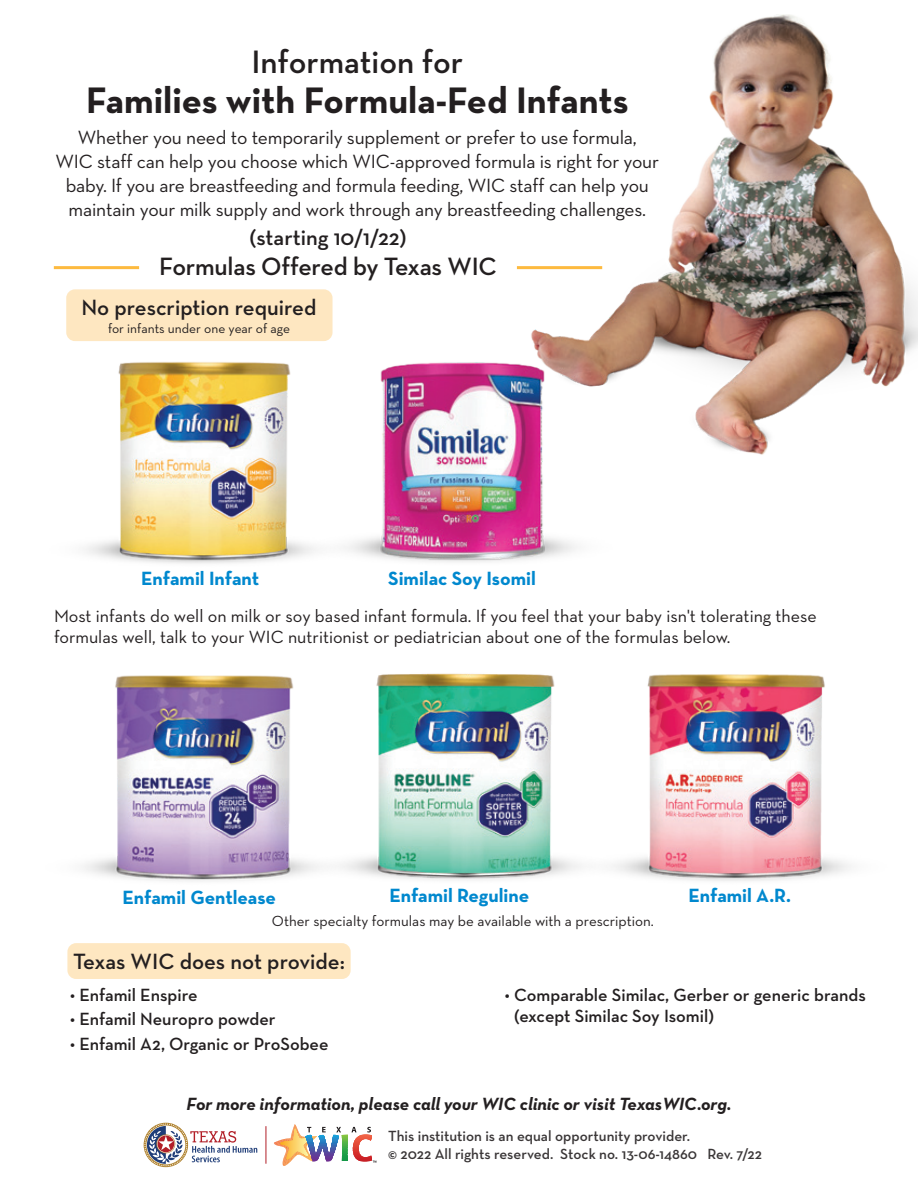
<style>
.page{position:relative;width:918px;height:1188px;background:#fff}
.page>*{position:absolute;margin:0;border:0;box-sizing:border-box;transform-origin:0 0}
.t1{font:700 37.5px "Neutraface Text";color:#231f20}
.t2{font:600 33px "Neutraface Text";letter-spacing:-.005em;color:#231f20}
.t3{font:600 25.5px "Neutraface Text";letter-spacing:-.01em;color:#231f20}
.t4{font:600 22.5px "Neutraface Text";color:#231f20}
.t5{font:19.5px/24px "Neutraface Text";letter-spacing:-.01em;color:#231f20;text-align:center}
.t6{font:700 19.5px "Neutraface Text";color:#0088ce}
.t7{font:18px/21px "Neutraface Text";color:#231f20}
.t8{font:600 18px/21px "Neutraface Text";color:#231f20}
.t9{font:18px "Neutraface Text Bold Italic Alt";color:#231f20}
.t10{font:600 15px/18px "Neutraface Text";color:#231f20}
.t11{font:15px "Neutraface Text";color:#231f20}
.t12{font:13.5px "Neutraface Text";color:#231f20}
</style>
<div class="page">
<img style="left:516px;top:14px;width:402px;height:441px">
<div style="left:67px;top:943px;width:284px;height:36px;background:#fee7c1;border-radius:9px"></div>
<hr style="left:54px;top:266px;width:85px;height:3px;background:#fdba3f">
<hr style="left:517px;top:266px;width:85px;height:3px;background:#fdba3f">
<div style="left:66px;top:289px;width:267px;height:52px;background:#fee7c1;border-radius:9px"></div>
<img style="left:326px;top:290px;width:336px;height:272px">
<img style="left:85px;top:356px;width:315px;height:208px">
<img style="left:83px;top:675px;width:174px;height:206px">
<img style="left:257px;top:673px;width:271px;height:306px">
<img style="left:528px;top:674px;width:323px;height:207px">
<svg style="left:144px;top:1123px;width:113px;height:44px"></svg>
<hr style="left:266px;top:1126px;width:1px;height:38px;background:#b21f28">
<svg style="left:274px;top:1124px;width:52px;height:42px"></svg>
<hr style="left:306px;top:1161px;width:33px;height:1px;background:#6f2f91">
<hr style="left:306px;top:1160px;width:33px;height:1px;background:#6e2f91">
<hr style="left:306px;top:1159px;width:33px;height:1px;background:#6b3193">
<hr style="left:306px;top:1158px;width:33px;height:1px;background:#693494">
<hr style="left:306px;top:1157px;width:33px;height:1px;background:#663796">
<hr style="left:306px;top:1156px;width:33px;height:1px;background:#643a97">
<hr style="left:306px;top:1155px;width:33px;height:1px;background:#613d98">
<hr style="left:306px;top:1154px;width:33px;height:1px;background:#5c429a">
<hr style="left:306px;top:1153px;width:33px;height:1px;background:#59469c">
<hr style="left:306px;top:1152px;width:33px;height:1px;background:#554b9f">
<hr style="left:306px;top:1151px;width:33px;height:1px;background:#504fa1">
<hr style="left:306px;top:1150px;width:33px;height:1px;background:#4c54a4">
<hr style="left:306px;top:1149px;width:33px;height:1px;background:#4659a7">
<hr style="left:306px;top:1148px;width:33px;height:1px;background:#425daa">
<hr style="left:306px;top:1147px;width:33px;height:1px;background:#4062ae">
<hr style="left:306px;top:1146px;width:33px;height:1px;background:#3a67b1">
<hr style="left:306px;top:1145px;width:33px;height:1px;background:#2d6cb5">
<hr style="left:306px;top:1144px;width:33px;height:1px;background:#3071b9">
<hr style="left:306px;top:1143px;width:33px;height:1px;background:#2677bd">
<hr style="left:306px;top:1142px;width:33px;height:1px;background:#237cc0">
<hr style="left:306px;top:1141px;width:33px;height:1px;background:#2882c5">
<hr style="left:306px;top:1140px;width:33px;height:1px;background:#2787c8">
<hr style="left:306px;top:1139px;width:33px;height:1px;background:#218ecd">
<hr style="left:306px;top:1138px;width:33px;height:1px;background:#2193d2">
<hr style="left:306px;top:1137px;width:33px;height:1px;background:#1a99d6">
<hr style="left:306px;top:1136px;width:33px;height:1px;background:#17a0da">
<hr style="left:306px;top:1135px;width:33px;height:1px;background:#16a4de">
<svg style="left:336px;top:1127px;width:40px;height:36px"></svg>
<p class="t2" style="left:252px;top:41px;width:213px">Information for</p>
<p class="t1" style="left:86px;top:76px;width:544px">Families with Formula-Fed Infants</p>
<p class="t5" style="left:56px;top:125px;width:605px">Whether you need to temporarily supplement or prefer to use formula,<br>WIC staff can help you choose which WIC-approved formula is right for your baby. If you are breastfeeding and formula feeding, WIC staff can help you maintain your milk supply and work through any breastfeeding challenges.</p>
<p class="t4" style="left:250px;top:223px;width:159px">(starting 10/1/22)</p>
<p class="t3" style="left:159px;top:250px;width:339px">Formulas Offered by Texas WIC</p>
<p class="t4" style="left:82px;top:293px;width:236px">No prescription required</p>
<p class="t12" style="left:108px;top:320px;width:184px">for infants under one year of age</p>
<p class="t6" style="left:141px;top:566px;width:120px">Enfamil Infant</p>
<p class="t6" style="left:388px;top:566px;width:149px">Similac Soy Isomil</p>
<p class="t7" style="left:54px;top:605px;width:764px">Most infants do well on milk or soy based infant formula. If you feel that your baby isn't tolerating these formulas well, talk to your WIC nutritionist or pediatrician about one of the formulas below.</p>
<p class="t6" style="left:123px;top:885px;width:155px">Enfamil Gentlease</p>
<p class="t6" style="left:389px;top:883px;width:141px">Enfamil Reguline</p>
<p class="t6" style="left:689px;top:883px;width:104px">Enfamil A.R.</p>
<p class="t11" style="left:272px;top:911px;width:384px">Other specialty formulas may be available with a prescription.</p>
<p class="t4" style="left:73px;top:947px;width:273px">Texas WIC does not provide:</p>
<p class="t8" style="left:70px;top:984px;width:129px">• Enfamil Enspire</p>
<p class="t8" style="left:70px;top:1009px;width:207px">• Enfamil Neuropro powder</p>
<p class="t8" style="left:70px;top:1033px;width:260px">• Enfamil A2, Organic or ProSobee</p>
<p class="t8" style="left:514px;top:984px;width:353px;text-indent:-9px">• Comparable Similac, Gerber or generic brands (except Similac Soy Isomil)</p>
<p class="t9" style="left:187px;top:1093px;width:546px">For more information, please call your WIC clinic or visit TexasWIC.org.</p>
<p class="t10" style="left:388px;top:1127px;width:375px">This institution is an equal opportunity provider.<br>© 2022 All rights reserved. Stock no. 13-06-14860 Rev. 7/22</p>
</div>
